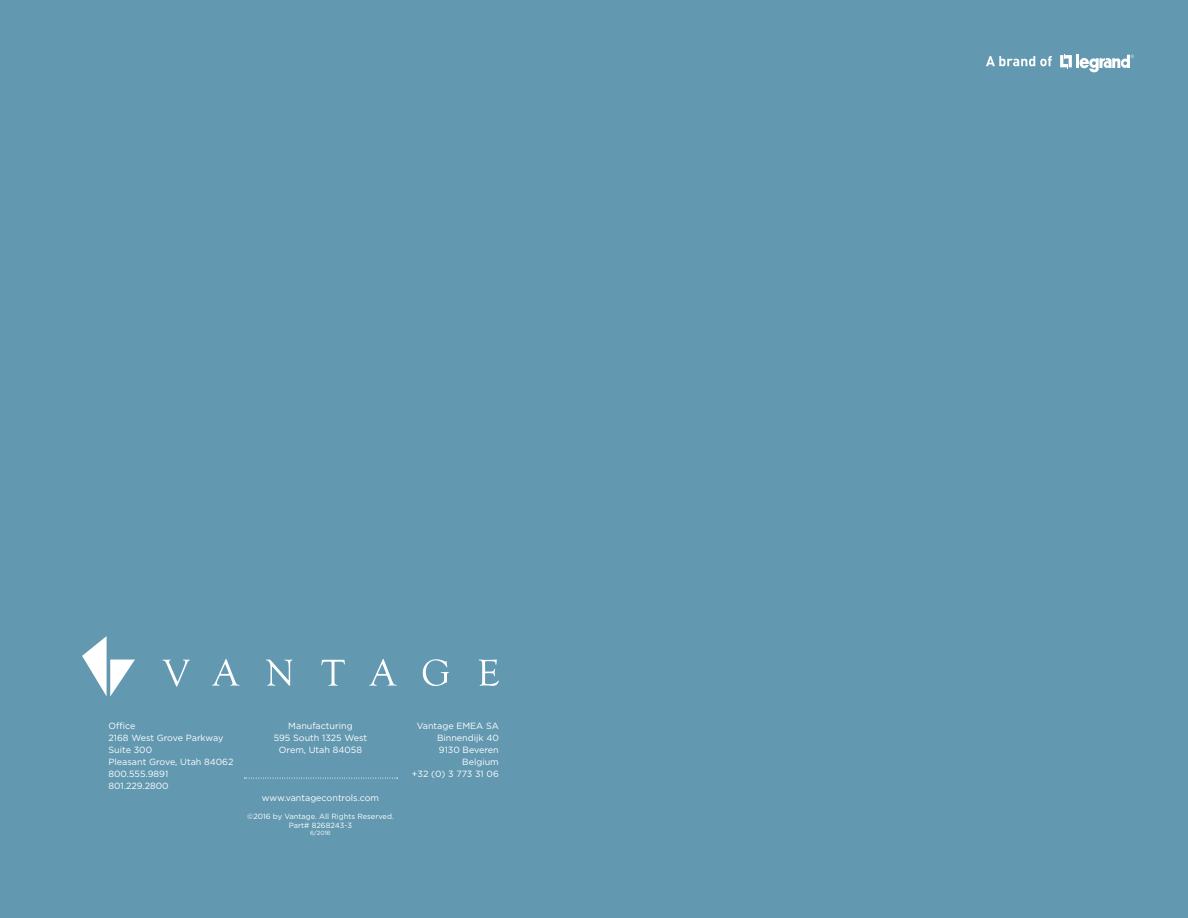
<style>
.page{position:relative;width:1188px;height:918px;background:#6298b0}
.page>*{position:absolute;margin:0;border:0;box-sizing:border-box;transform-origin:0 0}
.t1{font:9px "Gotham";color:#fff}
.t2{font:7.5px "Gotham";color:#fff}
.t3{font:6px "Gotham";color:#fff}
</style>
<div class="page">
<svg style="left:986px;top:56px;width:66px;height:10px"></svg>
<svg style="left:1060px;top:54px;width:74px;height:19px"></svg>
<svg style="left:162px;top:660px;width:28px;height:27px"></svg>
<svg style="left:212px;top:659px;width:28px;height:27px"></svg>
<svg style="left:266px;top:660px;width:26px;height:26px"></svg>
<svg style="left:321px;top:660px;width:24px;height:26px"></svg>
<svg style="left:369px;top:659px;width:28px;height:27px"></svg>
<svg style="left:423px;top:659px;width:26px;height:27px"></svg>
<svg style="left:479px;top:660px;width:20px;height:26px"></svg>
<svg style="left:82px;top:636px;width:53px;height:61px"></svg>
<svg style="left:244px;top:778px;width:154px;height:1px"></svg>
<p class="t1" style="left:109px;top:720px;width:28px">Office</p>
<p class="t1" style="left:109px;top:732px;width:116px">2168 West Grove Parkway</p>
<p class="t1" style="left:109px;top:744px;width:45px">Suite 300</p>
<p class="t1" style="left:109px;top:756px;width:126px">Pleasant Grove, Utah 84062</p>
<p class="t1" style="left:109px;top:768px;width:61px">800.555.9891</p>
<p class="t1" style="left:109px;top:780px;width:62px">801.229.2800</p>
<p class="t1" style="left:288px;top:720px;width:66px">Manufacturing</p>
<p class="t1" style="left:274px;top:732px;width:95px">595 South 1325 West</p>
<p class="t1" style="left:279px;top:744px;width:85px">Orem, Utah 84058</p>
<p class="t1" style="left:262px;top:792px;width:119px">www.vantagecontrols.com</p>
<p class="t2" style="left:247px;top:812px;width:148px">©2016 by Vantage. All Rights Reserved.</p>
<p class="t2" style="left:289px;top:821px;width:65px">Part# 8268243-3</p>
<p class="t3" style="left:310px;top:829px;width:22px">6/2016</p>
<p class="t1" style="left:417px;top:720px;width:84px">Vantage EMEA SA</p>
<p class="t1" style="left:437px;top:732px;width:63px">Binnendijk 40</p>
<p class="t1" style="left:439px;top:744px;width:61px">9130 Beveren</p>
<p class="t1" style="left:462px;top:756px;width:38px">Belgium</p>
<p class="t1" style="left:412px;top:768px;width:88px">+32 (0) 3 773 31 06</p>
</div>
